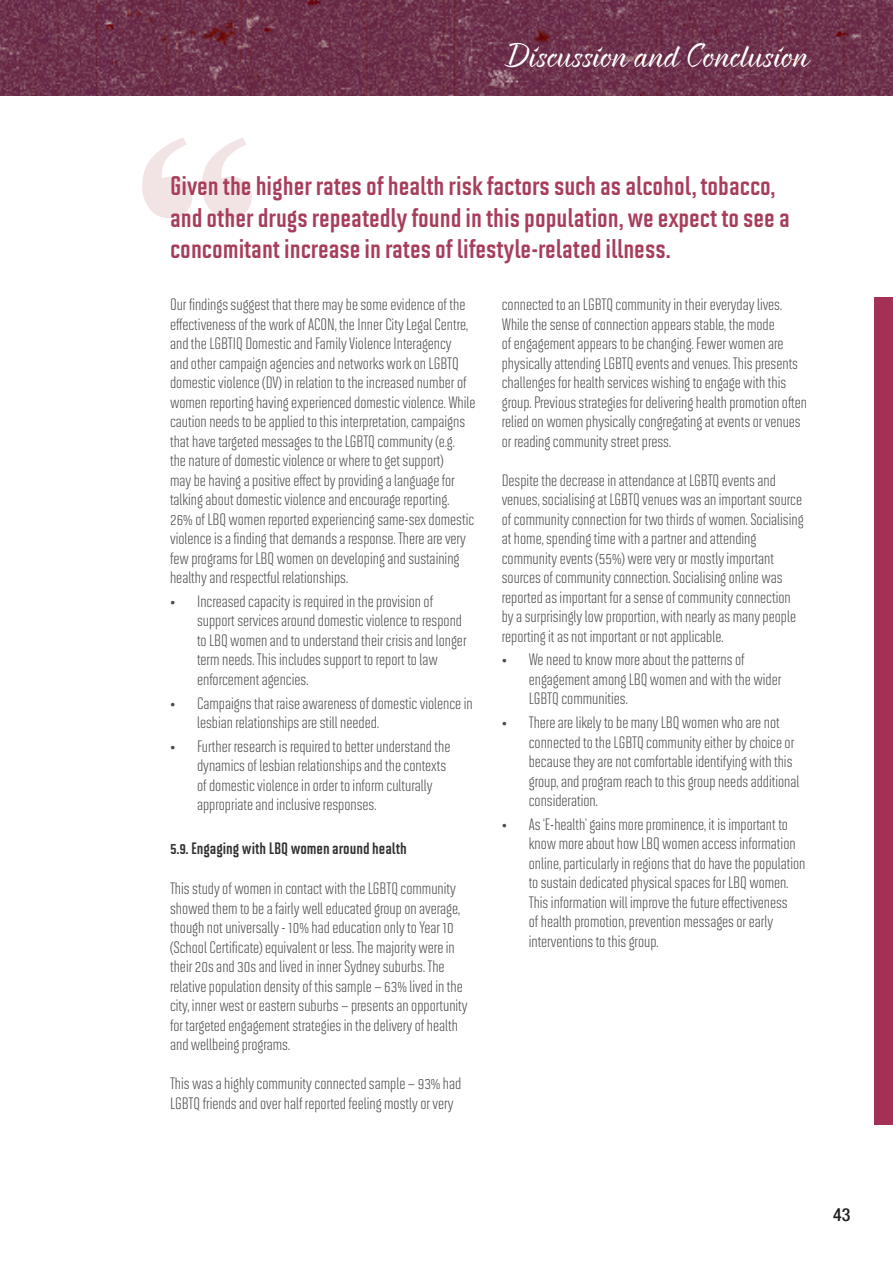
<style>
.page{position:relative;width:893px;height:1263px;background:#fff}
.page>*{position:absolute;margin:0;border:0;box-sizing:border-box;transform-origin:0 0}
.Body{font:700 219.15px "Baskerville";color:#f2e4e5}
.Body-2{font:34.5px "Braxton";color:#fff}
.Body-3{font:700 27px/31.5px "Solano Gothic MVB Pro";color:#a73d5b}
.t1{font:500 condensed 18px "Helvetica Neue LT Std";color:#231f20}
.Body-4{font:16.5px/19.5px "Solano Gothic MVB";color:#4b4c4d}
.Sub_head{font:700 16.5px "Solano Gothic MVB Std";color:#312f30}
</style>
<div class="page">
<div style="left:874px;top:298px;width:19px;height:827px;background:#a43056"></div>
<img style="left:0;top:0;width:893px;height:96px">
<p class="Body-2" style="left:504px;top:35px;width:306px">Discussion and Conclusion</p>
<p class="Body" style="left:132px;top:86px;width:132px">“</p>
<p class="Body-3" style="left:170px;top:171px;width:621px">Given the higher rates of health risk factors such as alcohol, tobacco, and other drugs repeatedly found in this population, we expect to see a concomitant increase in rates of lifestyle-related illness.</p>
<p class="Body-4" style="left:170px;top:295px;width:307px">Our findings suggest that there may be some evidence of the effectiveness of the work of ACON, the Inner City Legal Centre, and the LGBTIQ Domestic and Family Violence Interagency<br>and other campaign agencies and networks work on LGBTQ domestic violence (DV) in relation to the increased number of women reporting having experienced domestic violence. While caution needs to be applied to this interpretation, campaigns that have targeted messages to the LGBTQ community (e.g.<br>the nature of domestic violence or where to get support)<br>may be having a positive effect by providing a language for talking about domestic violence and encourage reporting.<br>26% of LBQ women reported experiencing same-sex domestic violence is a finding that demands a response. There are very few programs for LBQ women on developing and sustaining healthy and respectful relationships.</p>
<p class="Body-4" style="left:197px;top:591px;width:271px;text-indent:-27px">• Increased capacity is required in the provision of support services around domestic violence to respond to LBQ women and to understand their crisis and longer term needs. This includes support to report to law enforcement agencies.</p>
<p class="Body-4" style="left:197px;top:693px;width:277px;text-indent:-27px">• Campaigns that raise awareness of domestic violence in lesbian relationships are still needed.</p>
<p class="Body-4" style="left:197px;top:736px;width:255px;text-indent:-27px">• Further research is required to better understand the dynamics of lesbian relationships and the contexts of domestic violence in order to inform culturally appropriate and inclusive responses.</p>
<p class="Sub_head" style="left:170px;top:839px;width:238px">5.9. Engaging with LBQ women around health</p>
<p class="Body-4" style="left:170px;top:879px;width:299px">This study of women in contact with the LGBTQ community showed them to be a fairly well educated group on average, though not universally - 10% had education only to Year 10 (School Certificate) equivalent or less. The majority were in their 20s and 30s and lived in inner Sydney suburbs. The relative population density of this sample – 63% lived in the city, inner west or eastern suburbs – presents an opportunity for targeted engagement strategies in the delivery of health and wellbeing programs.</p>
<p class="Body-4" style="left:170px;top:1074px;width:293px">This was a highly community connected sample – 93% had<br>LGBTQ friends and over half reported feeling mostly or very</p>
<p class="Body-4" style="left:502px;top:295px;width:307px">connected to an LGBTQ community in their everyday lives.<br>While the sense of connection appears stable, the mode<br>of engagement appears to be changing. Fewer women are physically attending LGBTQ events and venues. This presents challenges for health services wishing to engage with this group. Previous strategies for delivering health promotion often relied on women physically congregating at events or venues or reading community street press.</p>
<p class="Body-4" style="left:502px;top:470px;width:303px">Despite the decrease in attendance at LGBTQ events and venues, socialising at LGBTQ venues was an important source of community connection for two thirds of women. Socialising at home, spending time with a partner and attending community events (55%) were very or mostly important sources of community connection. Socialising online was reported as important for a sense of community connection by a surprisingly low proportion, with nearly as many people reporting it as not important or not applicable.</p>
<p class="Body-4" style="left:529px;top:650px;width:254px;text-indent:-27px">• We need to know more about the patterns of engagement among LBQ women and with the wider<br>LGBTQ communities.</p>
<p class="Body-4" style="left:529px;top:713px;width:272px;text-indent:-27px">• There are likely to be many LBQ women who are not connected to the LGBTQ community either by choice or because they are not comfortable identifying with this group, and program reach to this group needs additional consideration.</p>
<p class="Body-4" style="left:529px;top:814px;width:278px;text-indent:-27px">• As ‘E-health’ gains more prominence, it is important to know more about how LBQ women access information online, particularly in regions that do have the population to sustain dedicated physical spaces for LBQ women.<br>This information will improve the future effectiveness<br>of health promotion, prevention messages or early interventions to this group.</p>
<p class="t1" style="left:833px;top:1203px;width:19px">43</p>
</div>
